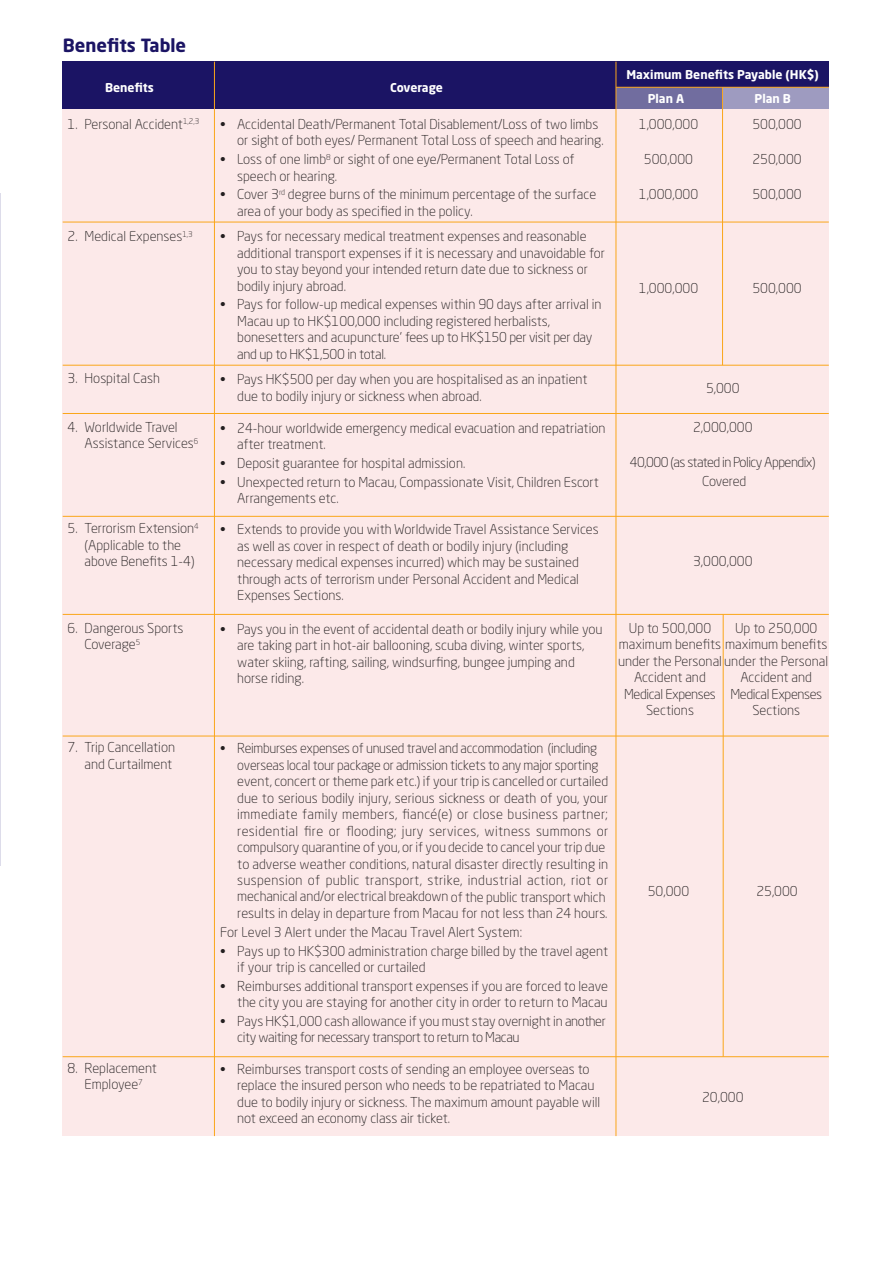
<style>
.page{position:relative;width:893px;height:1263px;background:#fff}
.page>*{position:absolute;margin:0;border:0;box-sizing:border-box;transform-origin:0 0}
.t1{font:700 18px "Neo Sans Std";color:#1b1464}
.t2{font:300 13.5px/16.5px "Neo Sans Std";color:#231f20}
.t3{font:300 13.5px/16.5px "Neo Sans Std";letter-spacing:-.03em;color:#231f20}
.t4{font:300 13.5px/18.6px "Neo Sans Std";letter-spacing:-.04em;color:#231f20;text-align:center}
.t5{font:300 13.5px/16.5px "Neo Sans Std";letter-spacing:-.02em;color:#231f20;text-align:center}
.t6{font:700 12px "Neo Sans Std";color:#fff}
</style>
<div class="page">
<div style="left:63px;top:62px;width:766px;height:1074px;background:#fce9e9"></div>
<div style="left:63px;top:62px;width:766px;height:47px;background:#1b1464"></div>
<div style="left:616px;top:87px;width:106px;height:22px;background:#716d9f"></div>
<div style="left:722px;top:87px;width:107px;height:22px;background:#9e9bc0"></div>
<hr style="left:616px;top:87px;width:213px;height:1px;background:#faa61a">
<hr style="left:616px;top:62px;width:1px;height:1074px;background:#faa61a">
<hr style="left:214px;top:62px;width:1px;height:1074px;background:#faa61a">
<hr style="left:63px;top:222px;width:766px;height:1px;background:#faa61a">
<hr style="left:63px;top:413px;width:766px;height:1px;background:#faa61a">
<hr style="left:63px;top:516px;width:766px;height:1px;background:#faa61a">
<hr style="left:63px;top:736px;width:766px;height:1px;background:#faa61a">
<hr style="left:63px;top:1056px;width:766px;height:1px;background:#faa61a">
<hr style="left:63px;top:365px;width:766px;height:1px;background:#faa61a">
<hr style="left:63px;top:614px;width:766px;height:1px;background:#faa61a">
<hr style="left:722px;top:87px;width:1px;height:278px;background:#faa61a">
<hr style="left:723px;top:614px;width:1px;height:443px;background:#faa61a">
<h1 class="t1" style="left:63px;top:34px;width:125px">Benefits Table</h1>
<p class="t6" style="left:105px;top:80px;width:50px">Benefits</p>
<p class="t6" style="left:390px;top:80px;width:54px">Coverage</p>
<p class="t2" style="left:68px;top:116px;width:133px">1. Personal Accident<sup>1,2,3</sup></p>
<p class="t2" style="left:237px;top:116px;width:368px;text-indent:-17px">• Accidental Death/Permanent Total Disablement/Loss of two limbs or sight of both eyes/ Permanent Total Loss of speech and hearing.</p>
<p class="t2" style="left:237px;top:151px;width:339px;text-indent:-17px">• Loss of one limb<sup>8</sup> or sight of one eye/Permanent Total Loss of speech or hearing.</p>
<p class="t2" style="left:237px;top:186px;width:361px;text-indent:-17px">• Cover 3<sup>rd</sup> degree burns of the minimum percentage of the surface area of your body as specified in the policy.</p>
<p class="t2" style="left:68px;top:228px;width:127px">2. Medical Expenses<sup>1,3</sup></p>
<p class="t2" style="left:237px;top:228px;width:369px;text-indent:-17px">• Pays for necessary medical treatment expenses and reasonable additional transport expenses if it is necessary and unavoidable for you to stay beyond your intended return date due to sickness or bodily injury abroad.</p>
<p class="t2" style="left:237px;top:296px;width:366px;text-indent:-17px">• Pays for follow-up medical expenses within 90 days after arrival in Macau up to HK$100,000 including registered herbalists, bonesetters and acupuncture’ fees up to HK$150 per visit per day and up to HK$1,500 in total.</p>
<p class="t2" style="left:68px;top:370px;width:94px">3. Hospital Cash</p>
<p class="t2" style="left:85px;top:419px;width:115px;text-indent:-17px">4. Worldwide Travel<br>Assistance Services<sup>6</sup></p>
<p class="t2" style="left:85px;top:520px;width:116px;text-indent:-17px">5. Terrorism Extension<sup>4 </sup>(Applicable to the above Benefits 1-4)</p>
<p class="t2" style="left:237px;top:371px;width:352px;text-indent:-17px">• Pays HK$500 per day when you are hospitalised as an inpatient due to bodily injury or sickness when abroad.</p>
<p class="t2" style="left:237px;top:420px;width:370px;text-indent:-17px">• 24-hour worldwide emergency medical evacuation and repatriation after treatment.</p>
<p class="t2" style="left:220px;top:455px;width:247px">• Deposit guarantee for hospital admission.</p>
<p class="t2" style="left:237px;top:473px;width:363px;text-indent:-17px">• Unexpected return to Macau, Compassionate Visit, Children Escort<br>Arrangements etc.</p>
<p class="t2" style="left:237px;top:521px;width:363px;text-indent:-17px">• Extends to provide you with WorldwideTravel Assistance Services as well as cover in respect of death or bodily injury (including necessary medical expenses incurred) which may be sustained through acts of terrorism under Personal Accident and Medical Expenses Sections.</p>
<p class="t6" style="left:626px;top:66px;width:194px">Maximum Benefits Payable (HK$)</p>
<p class="t6" style="left:648px;top:91px;width:38px">Plan A</p>
<p class="t6" style="left:755px;top:91px;width:38px">Plan B</p>
<p class="t2" style="left:639px;top:116px;width:61px">1,000,000</p>
<p class="t2" style="left:752px;top:116px;width:51px">500,000</p>
<p class="t2" style="left:644px;top:151px;width:51px">500,000</p>
<p class="t2" style="left:752px;top:151px;width:51px">250,000</p>
<p class="t2" style="left:639px;top:186px;width:61px">1,000,000</p>
<p class="t2" style="left:752px;top:186px;width:51px">500,000</p>
<p class="t2" style="left:639px;top:280px;width:61px">1,000,000</p>
<p class="t2" style="left:752px;top:280px;width:51px">500,000</p>
<p class="t2" style="left:706px;top:379px;width:35px">5,000</p>
<p class="t2" style="left:693px;top:419px;width:61px">2,000,000</p>
<p class="t4" style="left:630px;top:453px;width:187px">40,000 (as stated in Policy Appendix)<br>Covered</p>
<p class="t2" style="left:693px;top:553px;width:61px">3,000,000</p>
<p class="t2" style="left:735px;top:619px;width:84px">Up to 250,000</p>
<p class="t5" style="left:730px;top:669px;width:93px">Accident and<br>Medical Expenses<br>Sections</p>
<p class="t2" style="left:85px;top:619px;width:101px;text-indent:-17px">6. Dangerous Sports<br>Coverage<sup>5</sup></p>
<p class="t2" style="left:629px;top:619px;width:84px">Up to 500,000</p>
<p class="t2" style="left:237px;top:620px;width:367px;text-indent:-17px">• Pays you in the event of accidental death or bodily injury while you are taking part in hot-air ballooning, scuba diving, winter sports, water skiing, rafting, sailing, windsurfing, bungee jumping and horse riding.</p>
<p class="t2" style="left:619px;top:636px;width:210px">maximum benefits maximum benefits</p>
<p class="t2" style="left:618px;top:652px;width:212px">under the Personal under the Personal</p>
<p class="t2" style="left:634px;top:669px;width:73px">Accident and</p>
<p class="t3" style="left:624px;top:685px;width:93px">Medical Expenses</p>
<p class="t2" style="left:646px;top:702px;width:49px">Sections</p>
<p class="t2" style="left:68px;top:739px;width:109px;text-align:right">7. Trip Cancellation and Curtailment</p>
<p class="t2" style="left:237px;top:740px;width:373px;text-indent:-17px">• Reimburses expenses of unused travel and accommodation (including overseas local tour package or admission tickets to any major sporting event, concert or theme park etc.) if your trip is cancelled or curtailed due to serious bodily injury, serious sickness or death of you, your immediate family members, fiancé(e) or close business partner; residential fire or flooding; jury services, witness summons or compulsory quarantine of you, or if you decide to cancel your trip due to adverse weather conditions, natural disaster directly resulting in suspension of public transport, strike, industrial action, riot or mechanical and/or electrical breakdown of the public transport which</p>
<p class="t2" style="left:220px;top:904px;width:389px;line-height:18.6px;text-indent:17px">results in delay in departure from Macau for not less than 24 hours.<br>For Level 3 Alert under the Macau Travel Alert System:</p>
<p class="t2" style="left:237px;top:942px;width:372px;text-indent:-17px">• Pays up to HK$300 administration charge billed by the travel agent if your trip is cancelled or curtailed</p>
<p class="t2" style="left:220px;top:977px;width:389px;text-align:right">• Reimburses additional transport expenses if you are forced to leave the city you are staying for another city in order to return to Macau</p>
<p class="t3" style="left:237px;top:1012px;width:370px;text-indent:-17px">• Pays HK$1,000 cash allowance if you must stay overnight in another city waiting for necessary transport to return to Macau</p>
<p class="t2" style="left:68px;top:1059px;width:91px;text-align:center">8. Replacement<br>Employee<sup>7</sup></p>
<p class="t2" style="left:237px;top:1060px;width:365px;text-indent:-17px">• Reimburses transport costs of sending an employee overseas to replace the insured person who needs to be repatriated to Macau due to bodily injury or sickness. The maximum amount payable will not exceed an economy class air ticket.</p>
<p class="t2" style="left:648px;top:883px;width:43px">50,000</p>
<p class="t2" style="left:756px;top:883px;width:43px">25,000</p>
<p class="t2" style="left:702px;top:1088px;width:43px">20,000</p>
</div>
